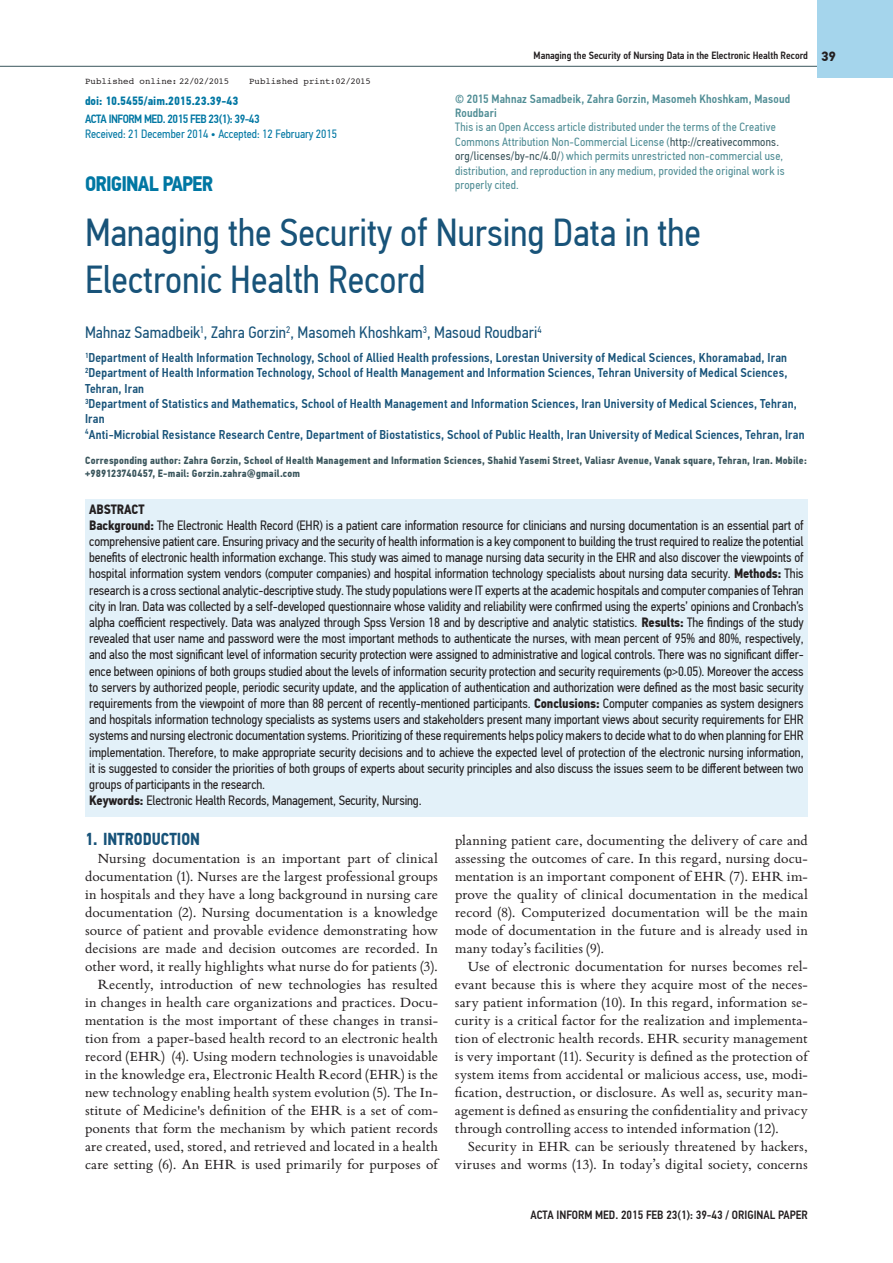
<style>
.page{position:relative;width:893px;height:1263px;background:#fff}
.page>*{position:absolute;margin:0;border:0;box-sizing:border-box;transform-origin:0 0}
.t1{font:39px/46.8px "PF Din Text Cond Pro";color:#185379}
.t2{font:700 21px "PF Din Text Cond Pro";letter-spacing:-.04em;color:#0077a3}
.t3{font:700 17.4px "PF Din Text Cond Pro";color:#185379;scale:.95 1}
.t4{font:16.5px "PF Din Text Cond Pro";letter-spacing:.005em;color:#185379}
.t5{font:15px/18px "Bembo Book MT Pro";letter-spacing:.005em;color:#231f20;text-align:right}
.t6{font:13.5px/16.2px "PF Din Text Cond Pro";letter-spacing:-.01em;color:#231f20}
.t7{font:700 13.5px "PF Din Text Pro";color:#231f20}
.t8{font:500 12.75px/15.3px "PF Din Text Cond Pro";letter-spacing:.015em;color:#185379}
.t9{font:12px/14.4px "PF Din Text Cond Pro";letter-spacing:.02em;color:#508d95}
.t10{font:500 12px/14.4px "PF Din Text Cond Pro";letter-spacing:.02em;color:#508d95}
.t11{font:12px "PF Din Text Cond Pro";color:#0077a3}
.t12{font:500 12px "PF Din Text Cond Pro";color:#231f20}
.t13{font:500 12px "PF Din Text Cond Pro";letter-spacing:-.04em;color:#0077a3}
.t14{font:700 12px "PF Din Text Cond Pro";color:#0077a3}
.t15{font:700 10.5px/12.6px "PF Din Text Cond Pro";letter-spacing:.02em;color:#3a555c}
.t16{font:500 10.5px "PF Din Text Cond Pro";color:#231f20}
.t17{font:9px "Courier 10 Pitch BT";letter-spacing:-.005em;color:#231f20}
.s1{color:#3a555c}
.s2{font-weight:700}
</style>
<div class="page">
<hr style="left:0;top:66px;width:893px;height:1px;background:#3a555c">
<div style="left:817px;top:0;width:76px;height:78px;background:#a5d5ec"></div>
<div style="left:85px;top:499px;width:723px;height:317px;background:#e3f1f9"></div>
<p class="t17" style="left:85px;top:77px;width:146px">Published online: 22/02/2015</p>
<p class="t17" style="left:249px;top:77px;width:123px">Published print:02/2015</p>
<p class="t14" style="left:85px;top:93px;width:155px">doi: 10.5455/aim.2015.23.39-43</p>
<p class="t13" style="left:85px;top:112px;width:176px">ACTA INFORM MED. 2015 FEB 23(1): 39-43</p>
<p class="t11" style="left:85px;top:126px;width:254px">Received: 21 December 2014 • Accepted: 12 February 2015</p>
<h2 class="t2" style="left:85px;top:171px;width:130px">ORIGINAL PAPER</h2>
<p class="t16" style="left:534px;top:49px;width:276px">Managing the Security of Nursing Data in the Electronic Health Record</p>
<p class="t10" style="left:455px;top:91px;width:337px">© 2015 Mahnaz Samadbeik, Zahra Gorzin, Masomeh Khoshkam, Masoud<br>Roudbari</p>
<p class="t9" style="left:455px;top:120px;width:331px">This is an Open Access article distributed under the terms of the Creative Commons Attribution Non-Commercial License (<span class="s1">http://creativecommons. org/licenses/by-nc/4.0/</span>) which permits unrestricted non-commercial use, distribution, and reproduction in any medium, provided the original work is properly cited.</p>
<h1 class="t1" style="left:85px;top:209px;width:618px">Managing the Security of Nursing Data in the<br>Electronic Health Record</h1>
<p class="t4" style="left:85px;top:323px;width:458px">Mahnaz Samadbeik<sup>1</sup>, Zahra Gorzin<sup>2</sup>, Masomeh Khoshkam<sup>3</sup>, Masoud Roudbari<sup>4</sup></p>
<p class="t8" style="left:85px;top:350px;width:721px"><sup>1</sup>Department of Health Information Technology, School of Allied Health professions, Lorestan University of Medical Sciences, Khoramabad, Iran <sup>2</sup>Department of Health Information Technology, School of Health Management and Information Sciences, Tehran University of Medical Sciences, Tehran, Iran<br><sup>3</sup>Department of Statistics and Mathematics, School of Health Management and Information Sciences, Iran University of Medical Sciences, Tehran, Iran<br><sup>4</sup>Anti-Microbial Resistance Research Centre, Department of Biostatistics, School of Public Health, Iran University of Medical Sciences, Tehran, Iran</p>
<p class="t15" style="left:85px;top:454px;width:723px">Corresponding author: Zahra Gorzin, School of Health Management and Information Sciences, Shahid Yasemi Street, Valiasr Avenue, Vanak square, Tehran, Iran. Mobile: +989123740457, E-mail: Gorzin.zahra@gmail.com</p>
<p class="t6" style="left:89px;top:501px;width:716px"><span class="s2">ABSTRACT<br>Background:</span> The Electronic Health Record (EHR) is a patient care information resource for clinicians and nursing documentation is an essential part of comprehensive patient care. Ensuring privacy and the security of health information is a key component to building the trust required to realize the potential benefits of electronic health information exchange. This study was aimed to manage nursing data security in the EHR and also discover the viewpoints of hospital information system vendors (computer companies) and hospital information technology specialists about nursing data security. <span class="s2">Methods:</span> This research is a cross sectional analytic-descriptive study. The study populations were IT experts at the academic hospitals and computer companies of Tehran city in Iran. Data was collected by a self-developed questionnaire whose validity and reliability were confirmed using the experts’ opinions and Cronbach’s alpha coefficient respectively. Data was analyzed through Spss Version 18 and by descriptive and analytic statistics. <span class="s2">Results:</span> The findings of the study revealed that user name and password were the most important methods to authenticate the nurses, with mean percent of 95% and 80%, respectively, and also the most significant level of information security protection were assigned to administrative and logical controls. There was no significant differ&shy;ence between opinions of both groups studied about the levels of information security protection and security requirements (p&gt;0.05). Moreover the access to servers by authorized people, periodic security update, and the application of authentication and authorization were defined as the most basic security requirements from the viewpoint of more than 88 percent of recently-mentioned participants. <span class="s2">Conclusions:</span> Computer companies as system designers and hospitals information technology specialists as systems users and stakeholders present many important views about security requirements for EHR systems and nursing electronic documentation systems. Prioritizing of these requirements helps policy makers to decide what to do when planning for EHR implementation. Therefore, to make appropriate security decisions and to achieve the expected level of protection of the electronic nursing information, it is suggested to consider the priorities of both groups of experts about security principles and also discuss the issues seem to be different between two groups of participants in the research.<br><span class="s2">Keywords:</span> Electronic Health Records, Management, Security, Nursing.</p>
<p class="t3" style="left:85px;top:829px;width:123px">1. INTRODUCTION</p>
<p class="t5" style="left:85px;top:849px;width:354px">Nursing documentation is an important part of clinical documentation (1). Nurses are the largest professional groups in hospitals and they have a long background in nursing care documentation (2). Nursing documentation is a knowledge source of patient and provable evidence demonstrating how decisions are made and decision outcomes are recorded. In other word, it really highlights what nurse do for patients (3).<br>Recently, introduction of new technologies has resulted in changes in health care organizations and practices. Docu&shy;mentation is the most important of these changes in transi&shy;tion from a paper-based health record to an electronic health record (EHR) (4). Using modern technologies is unavoidable in the knowledge era, Electronic Health Record (EHR) is the new technology enabling health system evolution (5). The In&shy;stitute of Medicine's definition of the EHR is a set of com&shy;ponents that form the mechanism by which patient records are created, used, stored, and retrieved and located in a health care setting (6). An EHR is used primarily for purposes of</p>
<p class="t5" style="left:455px;top:831px;width:354px;text-align:justify">planning patient care, documenting the delivery of care and assessing the outcomes of care. In this regard, nursing docu&shy;mentation is an important component of EHR (7). EHR im&shy;prove the quality of clinical documentation in the medical record (8). Computerized documentation will be the main mode of documentation in the future and is already used in many today’s facilities (9).</p>
<p class="t5" style="left:455px;top:957px;width:354px;text-align:justify;text-indent:13px">Use of electronic documentation for nurses becomes rel&shy;evant because this is where they acquire most of the neces&shy;sary patient information (10). In this regard, information se&shy;curity is a critical factor for the realization and implementa&shy;tion of electronic health records. EHR security management is very important (11). Security is defined as the protection of system items from accidental or malicious access, use, modi&shy;fication, destruction, or disclosure. As well as, security man&shy;agement is defined as ensuring the confidentiality and privacy through controlling access to intended information (12).</p>
<p class="t5" style="left:455px;top:1137px;width:354px">Security in EHR can be seriously threatened by hackers, viruses and worms (13). In today’s digital society, concerns</p>
<p class="t7" style="left:821px;top:48px;width:16px">39</p>
<p class="t12" style="left:530px;top:1207px;width:279px">ACTA INFORM MED. 2015 FEB 23(1): 39-43 / ORIGINAL PAPER</p>
</div>
